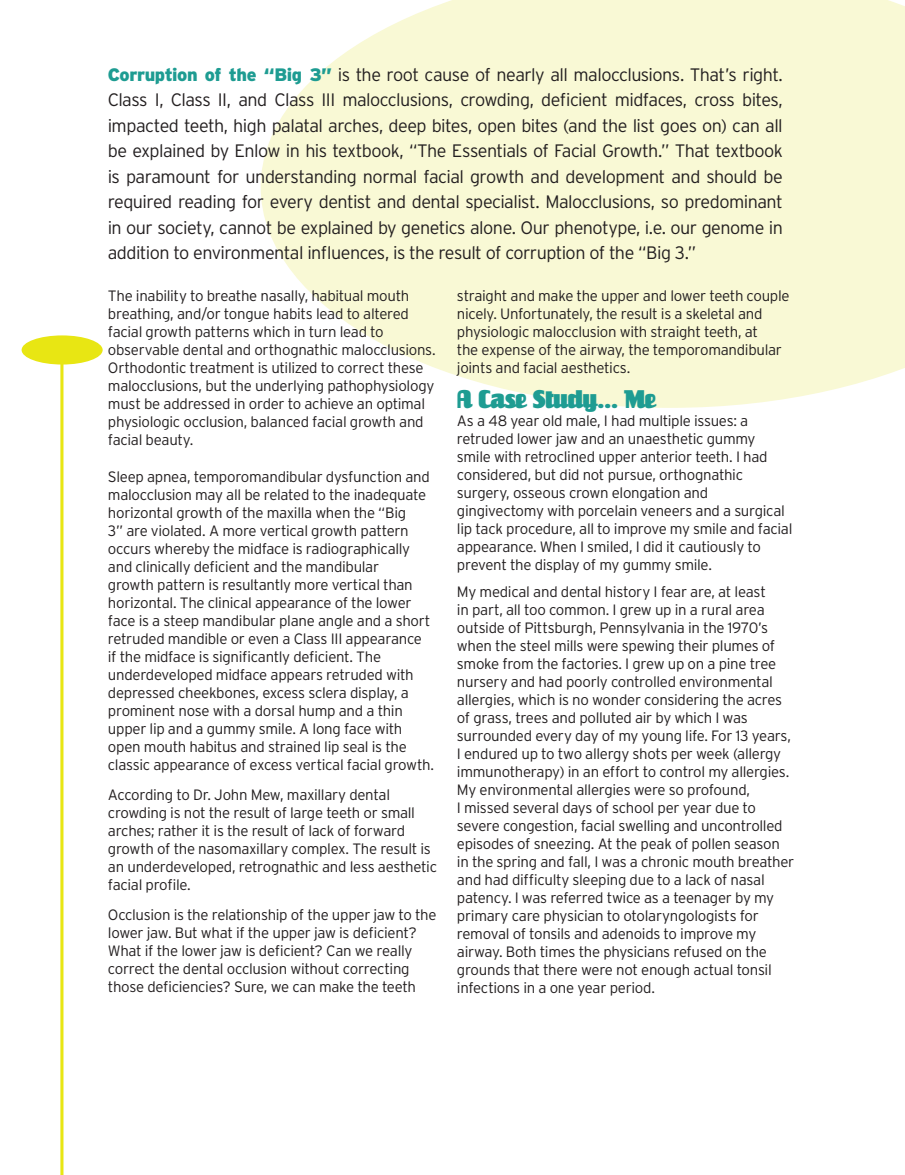
<style>
.page{position:relative;width:905px;height:1175px;background:#fff}
.page>*{position:absolute;margin:0;border:0;box-sizing:border-box;transform-origin:0 0}
.LVI_Text{font:22.5px "Einhorn ICG";letter-spacing:-.02em;color:#1e9c92}
.LVI_Text-2{font:300 18px/25.5px "Interstate";letter-spacing:-.03em;color:#231f20;text-align:justify}
.LVI_Text-3{font:300 15px/18px "Interstate";letter-spacing:-.02em;color:#231f20}
.s1{font-weight:900;color:#1e9c92}
</style>
<div class="page">
<svg style="left:261px;top:0;width:643px;height:408px;background:#f9f9da"></svg>
<div style="left:22px;top:335px;width:81px;height:29px;background:#e8e613;border-radius:50%"></div>
<hr style="left:60px;top:352px;width:3px;height:822px;background:#e8e613">
<p class="LVI_Text-2" style="left:108px;top:61px;width:676px"><span class="s1">Corruption of the “Big 3”</span> is the root cause of nearly all malocclusions. That’s right.<br>Class I, Class II, and Class III malocclusions, crowding, deficient midfaces, cross bites, impacted teeth, high palatal arches, deep bites, open bites (and the list goes on) can all be explained by Enlow in his textbook, “The Essentials of Facial Growth.” That textbook is paramount for understanding normal facial growth and development and should be required reading for every dentist and dental specialist. Malocclusions, so predominant in our society, cannot be explained by genetics alone. Our phenotype, i.e. our genome in addition to environmental influences, is the result of corruption of the “Big 3.”</p>
<p class="LVI_Text-3" style="left:108px;top:287px;width:329px">The inability to breathe nasally, habitual mouth breathing, and/or tongue habits lead to altered facial growth patterns which in turn lead to observable dental and orthognathic malocclusions.<br>Orthodontic treatment is utilized to correct these malocclusions, but the underlying pathophysiology must be addressed in order to achieve an optimal physiologic occlusion, balanced facial growth and facial beauty.</p>
<p class="LVI_Text-3" style="left:108px;top:467px;width:328px">Sleep apnea, temporomandibular dysfunction and malocclusion may all be related to the inadequate horizontal growth of the maxilla when the “Big<br>3” are violated. A more vertical growth pattern occurs whereby the midface is radiographically and clinically deficient and the mandibular<br>growth pattern is resultantly more vertical than horizontal. The clinical appearance of the lower face is a steep mandibular plane angle and a short retruded mandible or even a Class III appearance if the midface is significantly deficient. The underdeveloped midface appears retruded with depressed cheekbones, excess sclera display, a prominent nose with a dorsal hump and a thin upper lip and a gummy smile. A long face with open mouth habitus and strained lip seal is the classic appearance of excess vertical facial growth.</p>
<p class="LVI_Text-3" style="left:108px;top:785px;width:330px">According to Dr. John Mew, maxillary dental crowding is not the result of large teeth or small arches; rather it is the result of lack of forward growth of the nasomaxillary complex. The result is an underdeveloped, retrognathic and less aesthetic facial profile.</p>
<p class="LVI_Text-3" style="left:108px;top:905px;width:330px">Occlusion is the relationship of the upper jaw to the lower jaw. But what if the upper jaw is deficient?<br>What if the lower jaw is deficient? Can we really correct the dental occlusion without correcting those deficiencies? Sure, we can make the teeth</p>
<p class="LVI_Text-3" style="left:457px;top:287px;width:334px">straight and make the upper and lower teeth couple nicely. Unfortunately, the result is a skeletal and physiologic malocclusion with straight teeth, at<br>the expense of the airway, the temporomandibular joints and facial aesthetics.</p>
<p class="LVI_Text" style="left:457px;top:385px;width:200px">A Case Study… Me</p>
<p class="LVI_Text-3" style="left:457px;top:411px;width:337px">As a 48 year old male, I had multiple issues: a retruded lower jaw and an unaesthetic gummy smile with retroclined upper anterior teeth. I had considered, but did not pursue, orthognathic surgery, osseous crown elongation and gingivectomy with porcelain veneers and a surgical lip tack procedure, all to improve my smile and facial appearance. When I smiled, I did it cautiously to prevent the display of my gummy smile.</p>
<p class="LVI_Text-3" style="left:457px;top:582px;width:339px">My medical and dental history I fear are, at least<br>in part, all too common. I grew up in a rural area outside of Pittsburgh, Pennsylvania in the 1970’s when the steel mills were spewing their plumes of smoke from the factories. I grew up on a pine tree nursery and had poorly controlled environmental allergies, which is no wonder considering the acres of grass, trees and polluted air by which I was surrounded every day of my young life. For 13 years, I endured up to two allergy shots per week (allergy immunotherapy) in an effort to control my allergies.<br>My environmental allergies were so profound,<br>I missed several days of school per year due to severe congestion, facial swelling and uncontrolled episodes of sneezing. At the peak of pollen season in the spring and fall, I was a chronic mouth breather and had difficulty sleeping due to a lack of nasal patency. I was referred twice as a teenager by my primary care physician to otolaryngologists for removal of tonsils and adenoids to improve my airway. Both times the physicians refused on the grounds that there were not enough actual tonsil infections in a one year period.</p>
</div>
